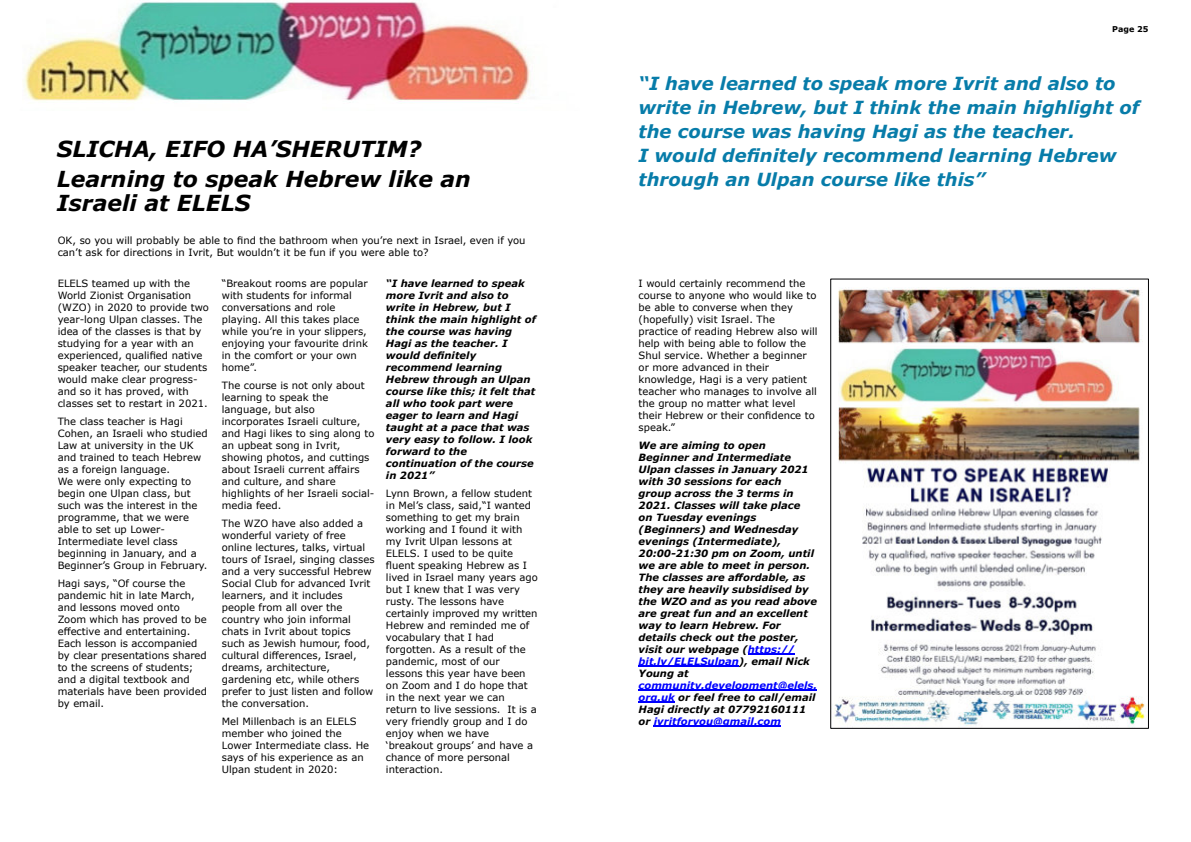
<style>
.page{position:relative;width:1191px;height:842px;background:#fff}
.page>*{position:absolute;margin:0;border:0;box-sizing:border-box;transform-origin:0 0}
.t1{font:italic 700 22px/30px "Verdana";color:#000}
.t2{font:italic 700 18px/24px "Verdana";color:#077ca9}
.t3{font:10px/12px "Verdana";color:#000}
.t4{font:italic 700 10px/12px "Verdana";color:#000}
.t5{font:italic 700 10px/12px "Verdana";color:#00f}
.t6{font:700 8px "Verdana";color:#000}
.s1{color:#00f}
.s2{color:#000}
</style>
<div class="page">
<hr style="left:748px;top:653px;width:47px;height:1px;background:#00f">
<hr style="left:638px;top:665px;width:101px;height:1px;background:#00f">
<hr style="left:638px;top:689px;width:179px;height:1px;background:#00f">
<hr style="left:638px;top:701px;width:37px;height:1px;background:#00f">
<hr style="left:654px;top:725px;width:127px;height:1px;background:#00f">
<img style="left:834px;top:287px;width:312px;height:440px">
<div style="left:830px;top:279px;width:318px;height:450px;border:1px solid #000003"></div>
<img style="left:23px;top:2px;width:508px;height:99px">
<svg style="left:249px;top:89px;width:72px;height:12px"></svg>
<h1 class="t1" style="left:57px;top:136px;width:415px">SLICHA, EIFO HA’SHERUTIM?<br>Learning to speak Hebrew like an</h1>
<h1 class="t1" style="left:57px;top:190px;width:195px">Israeli at ELELS</h1>
<p class="t3" style="left:58px;top:235px;width:469px">OK, so you will probably be able to find the bathroom when you’re next in Israel, even if you can’t ask for directions in Ivrit, But wouldn’t it be fun if you were able to?</p>
<p class="t3" style="left:58px;top:278px;width:153px">ELELS teamed up with the<br>World Zionist Organisation (WZO) in 2020 to provide two year-long Ulpan classes. The idea of the classes is that by studying for a year with an experienced, qualified native speaker teacher, our students would make clear progress&shy;and so it has proved, with classes set to restart in 2021.</p>
<p class="t3" style="left:58px;top:416px;width:151px">The class teacher is Hagi<br>Cohen, an Israeli who studied<br>Law at university in the UK and trained to teach Hebrew as a foreign language.<br>We were only expecting to begin one Ulpan class, but such was the interest in the programme, that we were able to set up Lower-<br>Intermediate level class beginning in January, and a<br>Beginner’s Group in February.</p>
<p class="t3" style="left:58px;top:578px;width:151px">Hagi says, “Of course the pandemic hit in late March, and lessons moved onto<br>Zoom which has proved to be effective and entertaining.<br>Each lesson is accompanied by clear presentations shared to the screens of students; and a digital textbook and materials have been provided by email.</p>
<p class="t3" style="left:222px;top:278px;width:148px">“Breakout rooms are popular with students for informal conversations and role playing. All this takes place while you’re in your slippers, enjoying your favourite drink in the comfort or your own home”.</p>
<p class="t3" style="left:222px;top:380px;width:154px">The course is not only about learning to speak the language, but also incorporates Israeli culture, and Hagi likes to sing along to an upbeat song in Ivrit, showing photos, and cuttings about Israeli current affairs and culture, and share highlights of her Israeli social&shy;media feed.</p>
<p class="t3" style="left:222px;top:518px;width:154px">The WZO have also added a wonderful variety of free online lectures, talks, virtual tours of Israel, singing classes and a very successful Hebrew<br>Social Club for advanced Ivrit learners, and it includes people from all over the country who join informal chats in Ivrit about topics such as Jewish humour, food, cultural differences, Israel, dreams, architecture, gardening etc, while others prefer to just listen and follow the conversation.</p>
<p class="t3" style="left:222px;top:716px;width:149px">Mel Millenbach is an ELELS member who joined the<br>Lower Intermediate class. He says of his experience as an<br>Ulpan student in 2020:</p>
<p class="t4" style="left:386px;top:278px;width:151px">“I have learned to speak more Ivrit and also to write in Hebrew, but I think the main highlight of the course was having<br>Hagi as the teacher. I would definitely recommend learning<br>Hebrew through an Ulpan course like this; it felt that all who took part were eager to learn and Hagi taught at a pace that was very easy to follow. I look forward to the continuation of the course in 2021”</p>
<p class="t3" style="left:386px;top:488px;width:153px">Lynn Brown, a fellow student in Mel’s class, said,“I wanted something to get my brain working and I found it with my Ivrit Ulpan lessons at<br>ELELS. I used to be quite fluent speaking Hebrew as I lived in Israel many years ago but I knew that I was very rusty. The lessons have certainly improved my written<br>Hebrew and reminded me of vocabulary that I had forgotten. As a result of the pandemic, most of our lessons this year have been on Zoom and I do hope that in the next year we can return to live sessions. It is a very friendly group and I do enjoy when we have ‘breakout groups’ and have a chance of more personal interaction.</p>
<p class="t6" style="left:1112px;top:26px;width:38px">Page 25</p>
<h2 class="t2" style="left:638px;top:73px;width:502px">“I have learned to speak more Ivrit and also to write in Hebrew, but I think the main highlight of the course was having Hagi as the teacher.<br>I would definitely recommend learning Hebrew through an Ulpan course like this”</h2>
<p class="t3" style="left:638px;top:278px;width:180px">I would certainly recommend the course to anyone who would like to be able to converse when they (hopefully) visit Israel. The<br>practice of reading Hebrew also will help with being able to follow the<br>Shul service. Whether a beginner or more advanced in their knowledge, Hagi is a very patient teacher who manages to involve all the group no matter what level their Hebrew or their confidence to speak.”</p>
<p class="t4" style="left:638px;top:440px;width:180px">We are aiming to open<br>Beginner and Intermediate<br>Ulpan classes in January 2021 with 30 sessions for each<br>group across the 3 terms in<br>2021. Classes will take place<br>on Tuesday evenings (Beginners) and Wednesday evenings (Intermediate),<br>20:00-21:30 pm on Zoom, until we are able to meet in person.<br>The classes are affordable, as they are heavily subsidised by the WZO and as you read above are great fun and an excellent way to learn Hebrew. For details check out the poster, visit our webpage (<span class="s1">https:// bit.ly/ELELSulpan</span>), email Nick<br>Young at</p>
<p class="t5" style="left:638px;top:680px;width:180px">community.development@elels. org.uk <span class="s2">or feel free to call/email<br>Hagi directly at 07792160111 or</span> ivritforyou@gmail.com</p>
</div>
